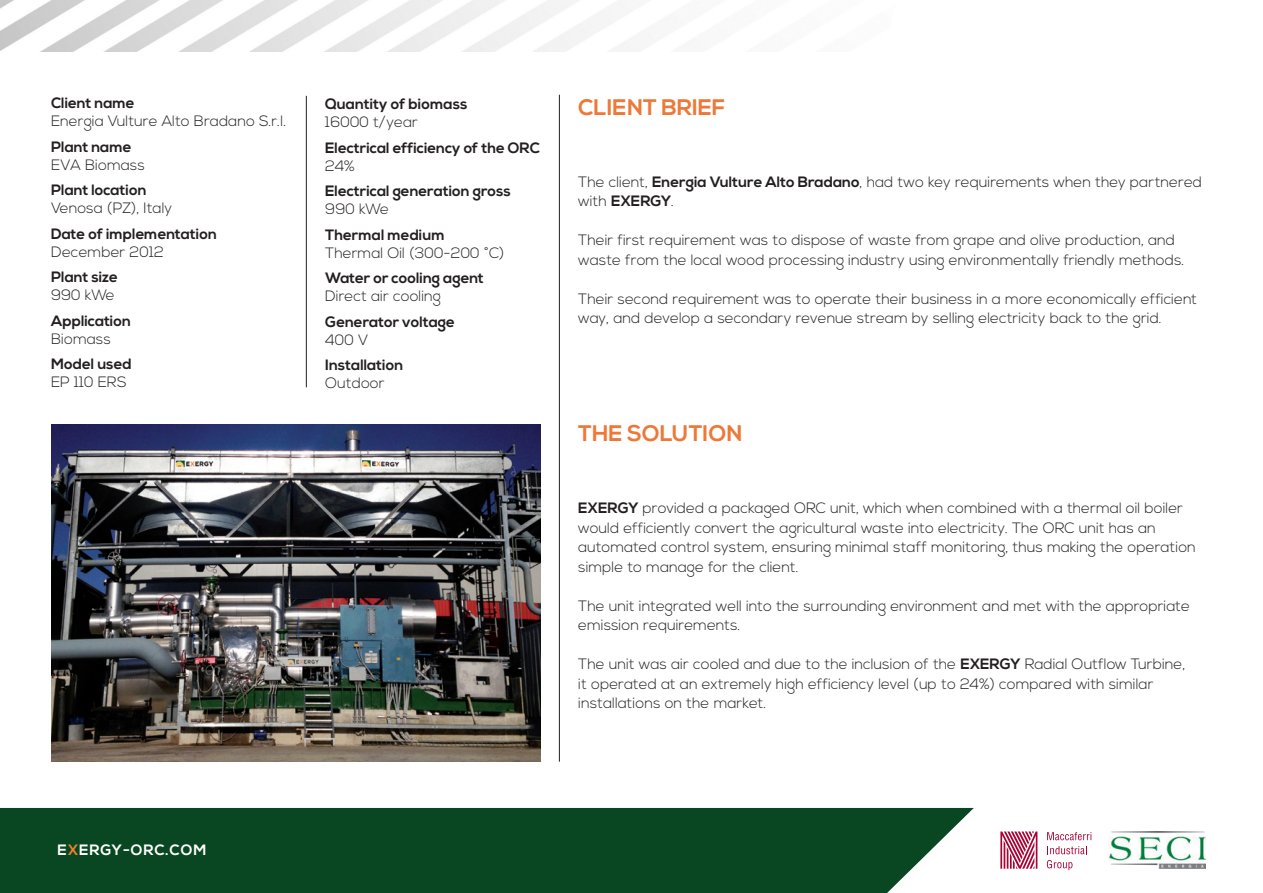
<style>
.page{position:relative;width:1263px;height:893px;background:#fff}
.page>*{position:absolute;margin:0;border:0;box-sizing:border-box;transform-origin:0 0}
.t1{font:700 22.5px "Nexa";color:#ed7838}
.t2{font:300 15px/19.5px "Nexa";color:#231f20}
.t3{font:700 15px "Nexa";color:#231f20}
.t4{font:700 15px "Nexa";letter-spacing:.06em;color:#fff}
.s1{font-weight:700}
.s2{color:#f4822b}
</style>
<div class="page">
<img style="left:0;top:0;width:655px;height:51px">
<div style="left:0;top:808px;width:974px;height:85px;background:#094622"></div>
<svg style="left:1000px;top:831px;width:37px;height:38px"></svg>
<svg style="left:1047px;top:860px;width:25px;height:10px"></svg>
<svg style="left:1047px;top:846px;width:40px;height:8px"></svg>
<svg style="left:1047px;top:832px;width:44px;height:8px"></svg>
<img style="left:1109px;top:831px;width:96px;height:38px">
<hr style="left:306px;top:96px;width:1px;height:291px;background:#231f20">
<hr style="left:559px;top:95px;width:1px;height:667px;background:#231f20">
<img style="left:51px;top:424px;width:489px;height:337px">
<p class="t3" style="left:51px;top:94px;width:85px">Client name</p>
<p class="t2" style="left:51px;top:112px;width:237px">Energia Vulture Alto Bradano S.r.l.</p>
<p class="t3" style="left:51px;top:138px;width:82px">Plant name</p>
<p class="t2" style="left:51px;top:155px;width:95px">EVA Biomass</p>
<p class="t3" style="left:51px;top:181px;width:97px">Plant location</p>
<p class="t2" style="left:51px;top:199px;width:123px">Venosa (PZ), Italy</p>
<p class="t3" style="left:51px;top:225px;width:167px">Date of implementation</p>
<p class="t2" style="left:51px;top:242px;width:114px">December 2012</p>
<p class="t3" style="left:51px;top:268px;width:68px">Plant size</p>
<p class="t2" style="left:51px;top:286px;width:65px">990 kWe</p>
<p class="t3" style="left:51px;top:312px;width:81px">Application</p>
<p class="t2" style="left:51px;top:329px;width:61px">Biomass</p>
<p class="t3" style="left:51px;top:355px;width:82px">Model used</p>
<p class="t2" style="left:51px;top:373px;width:77px">EP 110 ERS</p>
<p class="t3" style="left:325px;top:95px;width:144px">Quantity of biomass</p>
<p class="t2" style="left:325px;top:113px;width:94px">16000 t/year</p>
<p class="t3" style="left:325px;top:139px;width:216px">Electrical efficiency of the ORC</p>
<p class="t2" style="left:325px;top:156px;width:31px">24%</p>
<p class="t3" style="left:325px;top:182px;width:187px">Electrical generation gross</p>
<p class="t2" style="left:325px;top:200px;width:65px">990 kWe</p>
<p class="t3" style="left:325px;top:226px;width:121px">Thermal medium</p>
<p class="t2" style="left:325px;top:243px;width:181px">Thermal Oil (300-200 °C)</p>
<p class="t3" style="left:325px;top:269px;width:160px">Water or cooling agent</p>
<p class="t2" style="left:325px;top:287px;width:117px">Direct air cooling</p>
<p class="t3" style="left:325px;top:313px;width:131px">Generator voltage</p>
<p class="t2" style="left:325px;top:330px;width:44px">400 V</p>
<p class="t3" style="left:325px;top:356px;width:79px">Installation</p>
<p class="t2" style="left:325px;top:374px;width:61px">Outdoor</p>
<p class="t1" style="left:578px;top:94px;width:148px">CLIENT BRIEF</p>
<p class="t2" style="left:578px;top:173px;width:625px">The client, <span class="s1">Energia Vulture Alto Bradano</span>, had two key requirements when they partnered with <span class="s1">EXERGY</span>.</p>
<p class="t2" style="left:578px;top:231px;width:598px">Their first requirement was to dispose of waste from grape and olive production, and</p>
<p class="t2" style="left:578px;top:251px;width:607px">waste from the local wood processing industry using environmentally friendly methods.</p>
<p class="t2" style="left:578px;top:290px;width:620px">Their second requirement was to operate their business in a more economically efficient way, and develop a secondary revenue stream by selling electricity back to the grid.</p>
<p class="t1" style="left:578px;top:421px;width:166px">THE SOLUTION</p>
<p class="t2" style="left:578px;top:499px;width:606px"><span class="s1">EXERGY</span> provided a packaged ORC unit, which when combined with a thermal oil boiler would efficiently convert the agricultural waste into electricity. The ORC unit has an</p>
<p class="t2" style="left:578px;top:538px;width:619px">automated control system, ensuring minimal staff monitoring, thus making the operation simple to manage for the client.</p>
<p class="t2" style="left:578px;top:597px;width:613px">The unit integrated well into the surrounding environment and met with the appropriate emission requirements.</p>
<p class="t2" style="left:578px;top:655px;width:609px">The unit was air cooled and due to the inclusion of the <span class="s1">EXERGY</span> Radial Outflow Turbine,</p>
<p class="t2" style="left:578px;top:675px;width:577px">it operated at an extremely high efficiency level (up to 24%) compared with similar</p>
<p class="t2" style="left:578px;top:694px;width:190px">installations on the market.</p>
<p class="t4" style="left:57px;top:841px;width:150px">E<span class="s2">X</span>ERGY-ORC.COM</p>
</div>
